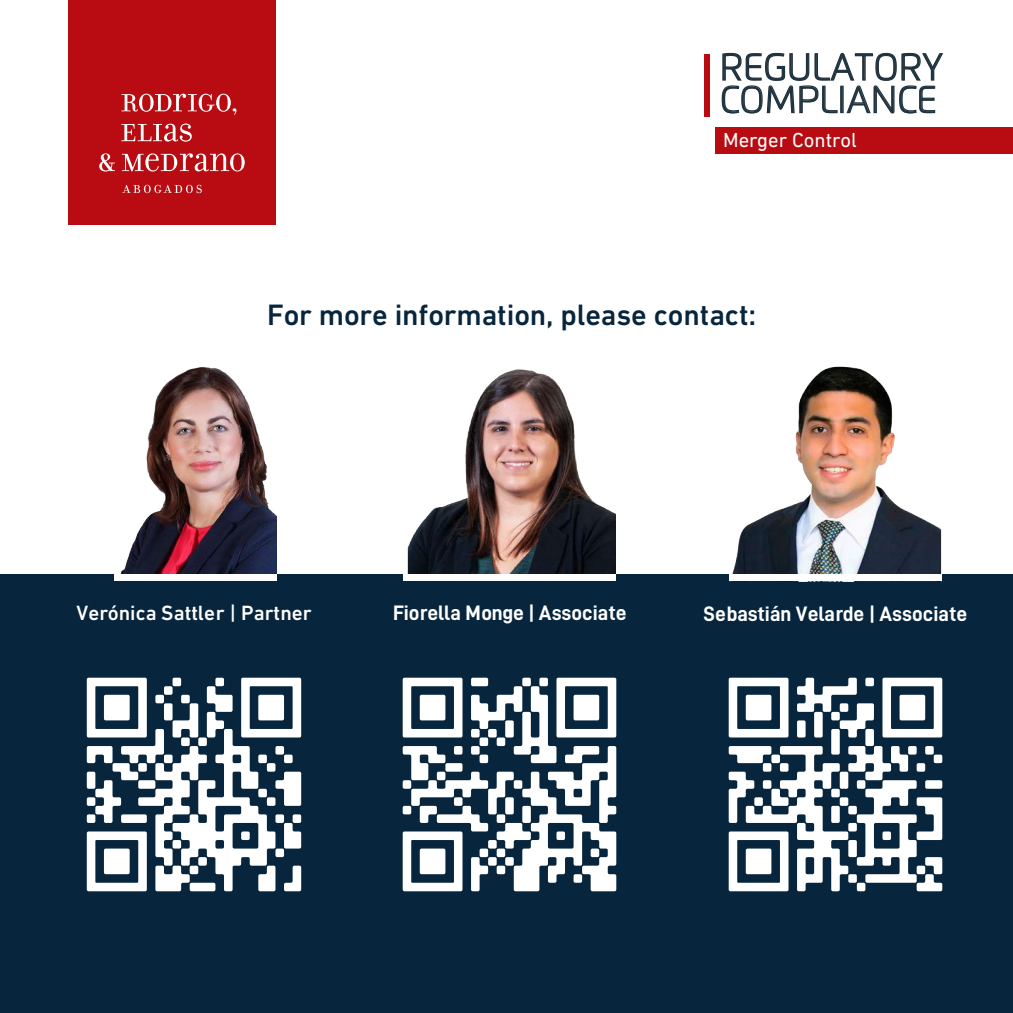
<style>
.page{position:relative;width:1013px;height:1013px;background:#fff}
.page>*{position:absolute;margin:0;border:0;box-sizing:border-box;transform-origin:0 0}
.t1{font:300 37.5px/32.5px "Flexo W01";color:#21333f}
.t2{font:500 30px "DIN Next LT Pro";letter-spacing:-.005em;color:#07253c}
.t3{font:21px "D DIN Bold";color:#fff}
.t4{font:500 21px "DIN Next LT Pro";color:#fff}
.t5{font:20.62px "DIN Next LT Pro";color:#fff}
</style>
<div class="page">
<div style="left:0;top:574px;width:1012px;height:438px;background:#07253c"></div>
<div style="left:68px;top:0;width:208px;height:224px;background:#b80c12"></div>
<svg style="left:121px;top:94px;width:115px;height:21px"></svg>
<svg style="left:121px;top:123px;width:71px;height:19px"></svg>
<svg style="left:99px;top:153px;width:16px;height:18px"></svg>
<svg style="left:122px;top:153px;width:123px;height:18px"></svg>
<svg style="left:122px;top:185px;width:80px;height:8px"></svg>
<img style="left:120px;top:367px;width:157px;height:207px">
<div style="left:114px;top:574px;width:163px;height:7px;background:#fff"></div>
<img style="left:407px;top:369px;width:209px;height:205px">
<div style="left:404px;top:574px;width:212px;height:7px;background:#fff"></div>
<img style="left:732px;top:366px;width:209px;height:208px">
<div style="left:729px;top:574px;width:212px;height:7px;background:#fff"></div>
<div style="left:704px;top:54px;width:6px;height:62px;background:#b80c12"></div>
<div style="left:715px;top:127px;width:297px;height:26px;background:#b80c12"></div>
<img style="left:402px;top:677px;width:215px;height:215px">
<img style="left:728px;top:677px;width:215px;height:215px">
<img style="left:86px;top:677px;width:216px;height:215px">
<svg style="left:721px;top:52px;width:222px;height:62px"></svg>
<h1 class="t1" style="left:719px;top:50px;width:225px">REGULATORY<br>COMPLIANCE</h1>
<p class="t5" style="left:723px;top:128px;width:135px">Merger Control</p>
<h2 class="t2" style="left:267px;top:298px;width:491px">For more information, please contact:</h2>
<p class="t4" style="left:76px;top:601px;width:237px">Verónica Sattler | Partner</p>
<p class="t3" style="left:393px;top:601px;width:235px">Fiorella Monge | Associate</p>
<p class="t3" style="left:703px;top:602px;width:265px">Sebastián Velarde | Associate</p>
</div>
